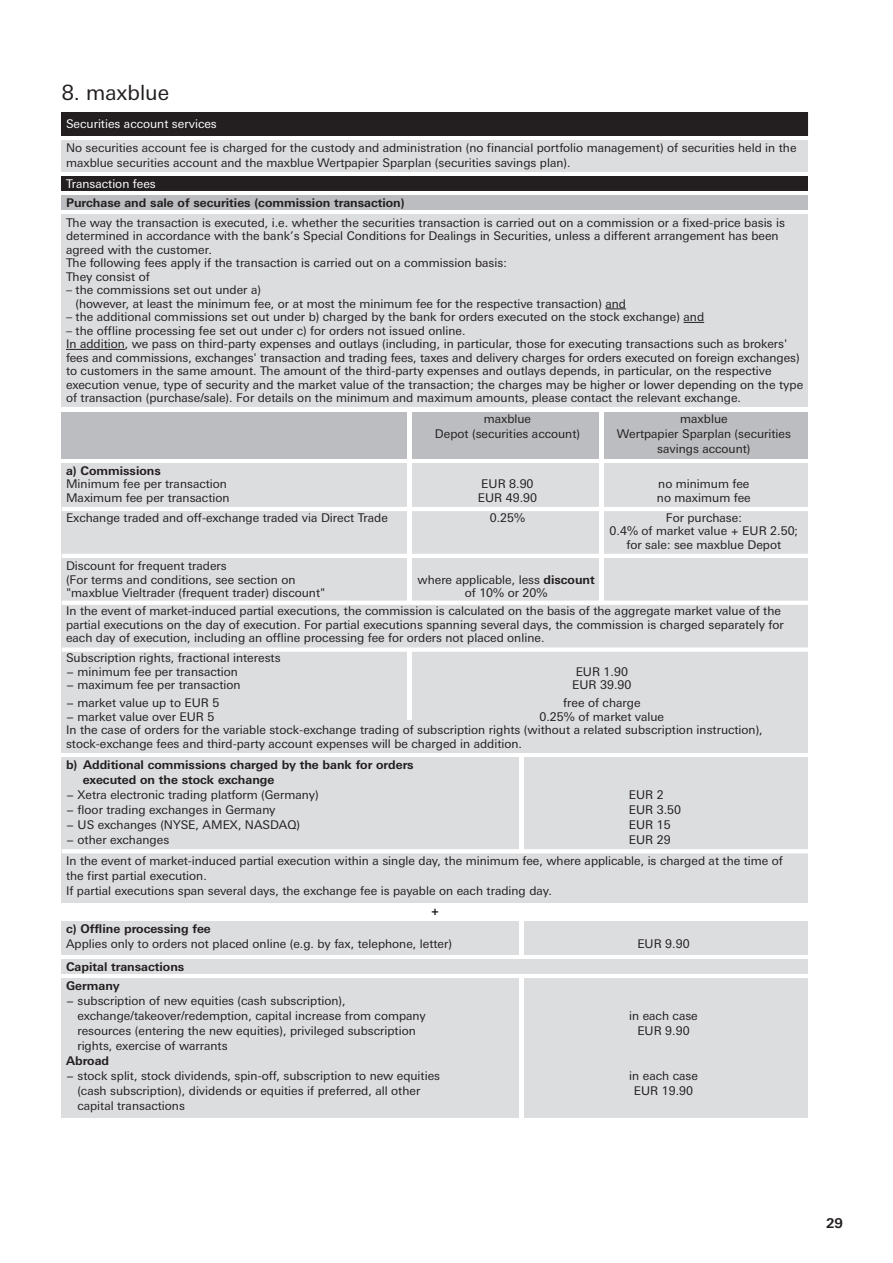
<style>
.page{position:relative;width:893px;height:1263px;background:#fff}
.page>*{position:absolute;margin:0;border:0;box-sizing:border-box;transform-origin:0 0}
.t1{font:21px "Deu Ba Univers";color:#231f20}
.t2{font:700 13.5px "Deu Ba Univers";color:#231f20}
.t3{font:12px/13.5px "Deu Ba Univers";color:#231f20}
.t4{font:700 12px/15px "Deu Ba Univers";color:#231f20}
.t5{font:12px "Deu Ba Univers";color:#fff}
.s1{font-weight:700}
</style>
<div class="page">
<div style="left:62px;top:214px;width:746px;height:193px;background:#dcdddf"></div>
<svg style="left:605px;top:309px;width:21px;height:1px"></svg>
<svg style="left:683px;top:322px;width:21px;height:1px"></svg>
<hr style="left:66px;top:349px;width:59px;height:1px;background:#231f20">
<div style="left:62px;top:113px;width:746px;height:23px;background:#231f20"></div>
<div style="left:62px;top:140px;width:746px;height:32px;background:#dcdddf"></div>
<div style="left:62px;top:195px;width:746px;height:15px;background:#bcbdc0"></div>
<div style="left:62px;top:176px;width:746px;height:15px;background:#231f20"></div>
<div style="left:62px;top:463px;width:746px;height:290px;background:#dcdddf"></div>
<hr style="left:62px;top:507px;width:746px;height:4px;background:#fff">
<hr style="left:62px;top:554px;width:746px;height:4px;background:#fff">
<hr style="left:62px;top:601px;width:746px;height:4px;background:#fff">
<div style="left:62px;top:647px;width:746px;height:5px;background:#fff"></div>
<div style="left:62px;top:412px;width:746px;height:46px;background:#bcbdc0"></div>
<hr style="left:600px;top:410px;width:4px;height:192px;background:#fff">
<hr style="left:407px;top:409px;width:4px;height:193px;background:#fff">
<hr style="left:407px;top:650px;width:4px;height:70px;background:#fff">
<div style="left:62px;top:757px;width:746px;height:145px;background:#dcdddf"></div>
<hr style="left:62px;top:849px;width:746px;height:4px;background:#fff">
<div style="left:62px;top:921px;width:746px;height:33px;background:#dcdddf"></div>
<div style="left:62px;top:978px;width:746px;height:140px;background:#dcdddf"></div>
<hr style="left:519px;top:921px;width:4px;height:201px;background:#fff">
<hr style="left:519px;top:757px;width:4px;height:94px;background:#fff">
<div style="left:62px;top:959px;width:746px;height:15px;background:#dcdddf"></div>
<h1 class="t1" style="left:62px;top:81px;width:109px">8. maxblue</h1>
<p class="t5" style="left:66px;top:117px;width:152px">Securities account services</p>
<p class="t3" style="left:66px;top:141px;width:732px;line-height:14.2px">No securities account fee is charged for the custody and administration (no financial portfolio management) of securities held in the maxblue securities account and the maxblue Wertpapier Sparplan (securities savings plan).</p>
<p class="t4" style="left:66px;top:195px;width:340px">Purchase and sale of securities (commission transaction)</p>
<p class="t5" style="left:66px;top:177px;width:91px">Transaction fees</p>
<p class="t3" style="left:66px;top:216px;width:720px">The way the transaction is executed, i.e. whether the securities transaction is carried out on a commission or a fixed-price basis is determined in accordance with the bank’s Special Conditions for Dealings in Securities, unless a different arrangement has been agreed with the customer.<br>The following fees apply if the transaction is carried out on a commission basis:<br>They consist of</p>
<p class="t3" style="left:75px;top:283px;width:552px;text-indent:-9px">– the commissions set out under a)<br>(however, at least the minimum fee, or at most the minimum fee for the respective transaction) and</p>
<p class="t3" style="left:66px;top:310px;width:640px">– the additional commissions set out under b) charged by the bank for orders executed on the stock exchange) and</p>
<p class="t3" style="left:66px;top:324px;width:739px">– the offline processing fee set out under c) for orders not issued online.<br>In addition, we pass on third-party expenses and outlays (including, in particular, those for executing transactions such as brokers' fees and commissions, exchanges' transaction and trading fees, taxes and delivery charges for orders executed on foreign exchanges) to customers in the same amount. The amount of the third-party expenses and outlays depends, in particular, on the respective execution venue, type of security and the market value of the transaction; the charges may be higher or lower depending on the type of transaction (purchase/sale). For details on the minimum and maximum amounts, please contact the relevant exchange.</p>
<p class="t3" style="left:484px;top:412px;width:49px">maxblue</p>
<p class="t3" style="left:680px;top:412px;width:49px">maxblue</p>
<p class="t3" style="left:435px;top:427px;width:147px">Depot (securities account)</p>
<p class="t3" style="left:617px;top:427px;width:176px;line-height:15px;text-align:center">Wertpapier Sparplan (securities savings account)</p>
<p class="t4" style="left:66px;top:463px;width:96px">a) Commissions</p>
<p class="t3" style="left:66px;top:477px;width:162px">Minimum fee per transaction</p>
<p class="t3" style="left:481px;top:477px;width:54px">EUR 8.90</p>
<p class="t3" style="left:658px;top:477px;width:93px">no minimum fee</p>
<p class="t3" style="left:66px;top:491px;width:165px">Maximum fee per transaction</p>
<p class="t3" style="left:478px;top:491px;width:61px">EUR 49.90</p>
<p class="t3" style="left:657px;top:491px;width:95px">no maximum fee</p>
<p class="t3" style="left:66px;top:511px;width:323px">Exchange traded and off-exchange traded via Direct Trade</p>
<p class="t3" style="left:490px;top:511px;width:37px">0.25%</p>
<p class="t3" style="left:610px;top:511px;width:190px;text-align:center">For purchase:<br>0.4% of market value + EUR 2.50; for sale: see maxblue Depot</p>
<p class="t3" style="left:66px;top:559px;width:231px">Discount for frequent traders<br>(For terms and conditions, see section on</p>
<p class="t3" style="left:417px;top:573px;width:179px">where applicable, less <span class="s1">discount</span></p>
<p class="t3" style="left:66px;top:584px;width:716px;line-height:18px;text-indent:399px">of 10% or 20%<br>In the event of market-induced partial executions, the commission is calculated on the basis of the aggregate market value of the</p>
<p class="t3" style="left:66px;top:618px;width:719px">partial executions on the day of execution. For partial executions spanning several days, the commission is charged separately for each day of execution, including an offline processing fee for orders not placed online.</p>
<p class="t3" style="left:66px;top:651px;width:216px">Subscription rights, fractional interests − minimum fee per transaction</p>
<p class="t3" style="left:66px;top:586px;width:261px">"maxblue Vieltrader (frequent trader) discount"</p>
<p class="t3" style="left:576px;top:665px;width:54px">EUR 1.90</p>
<p class="t3" style="left:66px;top:678px;width:176px">− maximum fee per transaction</p>
<p class="t3" style="left:572px;top:678px;width:61px">EUR 39.90</p>
<p class="t3" style="left:66px;top:696px;width:155px">− market value up to EUR 5</p>
<p class="t3" style="left:563px;top:696px;width:79px">free of charge</p>
<p class="t3" style="left:66px;top:709px;width:150px">− market value over EUR 5</p>
<p class="t3" style="left:66px;top:709px;width:698px;text-indent:473px">0.25% of market value<br>In the case of orders for the variable stock-exchange trading of subscription rights (without a related subscription instruction), stock-exchange fees and third-party account expenses will be charged in addition.</p>
<p class="t4" style="left:83px;top:757px;width:332px;text-indent:-17px">b) Additional commissions charged by the bank for orders executed on the stock exchange</p>
<p class="t3" style="left:66px;top:788px;width:254px">− Xetra electronic trading platform (Germany)</p>
<p class="t3" style="left:629px;top:788px;width:36px">EUR 2</p>
<p class="t3" style="left:66px;top:803px;width:211px">− floor trading exchanges in Germany</p>
<p class="t3" style="left:629px;top:803px;width:54px">EUR 3.50</p>
<p class="t3" style="left:66px;top:818px;width:235px">− US exchanges (NYSE, AMEX, NASDAQ)</p>
<p class="t3" style="left:629px;top:818px;width:43px">EUR 15</p>
<p class="t3" style="left:66px;top:833px;width:105px">− other exchanges</p>
<p class="t3" style="left:66px;top:829px;width:718px;line-height:21.3px;text-indent:563px">EUR 29<br>In the event of market-induced partial execution within a single day, the minimum fee, where applicable, is charged at the time of</p>
<p class="t3" style="left:66px;top:869px;width:487px;line-height:15px">the first partial execution.<br>If partial executions span several days, the exchange fee is payable on each trading day.</p>
<p class="t4" style="left:66px;top:921px;width:146px">c) Offline processing fee</p>
<p class="t3" style="left:66px;top:937px;width:388px">Applies only to orders not placed online (e.g. by fax, telephone, letter)</p>
<p class="t3" style="left:637px;top:937px;width:54px">EUR 9.90</p>
<p class="t4" style="left:66px;top:978px;width:55px">Germany</p>
<p class="t3" style="left:77px;top:994px;width:350px;line-height:15px;text-indent:-11px">− subscription of new equities (cash subscription), exchange/takeover/redemption, capital increase from company</p>
<p class="t4" style="left:431px;top:903px;width:9px">+</p>
<p class="t4" style="left:66px;top:959px;width:120px">Capital transactions</p>
<p class="t3" style="left:629px;top:1009px;width:70px">in each case</p>
<p class="t3" style="left:77px;top:1024px;width:340px">resources (entering the new equities), privileged subscription</p>
<p class="t3" style="left:637px;top:1024px;width:54px">EUR 9.90</p>
<p class="t3" style="left:77px;top:1039px;width:152px">rights, exercise of warrants</p>
<p class="t4" style="left:66px;top:1053px;width:45px">Abroad</p>
<p class="t3" style="left:66px;top:1069px;width:376px">− stock split, stock dividends, spin-off, subscription to new equities</p>
<p class="t3" style="left:629px;top:1069px;width:70px">in each case</p>
<p class="t3" style="left:77px;top:1084px;width:344px">(cash subscription), dividends or equities if preferred, all other</p>
<p class="t3" style="left:634px;top:1084px;width:61px">EUR 19.90</p>
<p class="t3" style="left:77px;top:1099px;width:109px">capital transactions</p>
<p class="t2" style="left:826px;top:1215px;width:18px">29</p>
</div>
